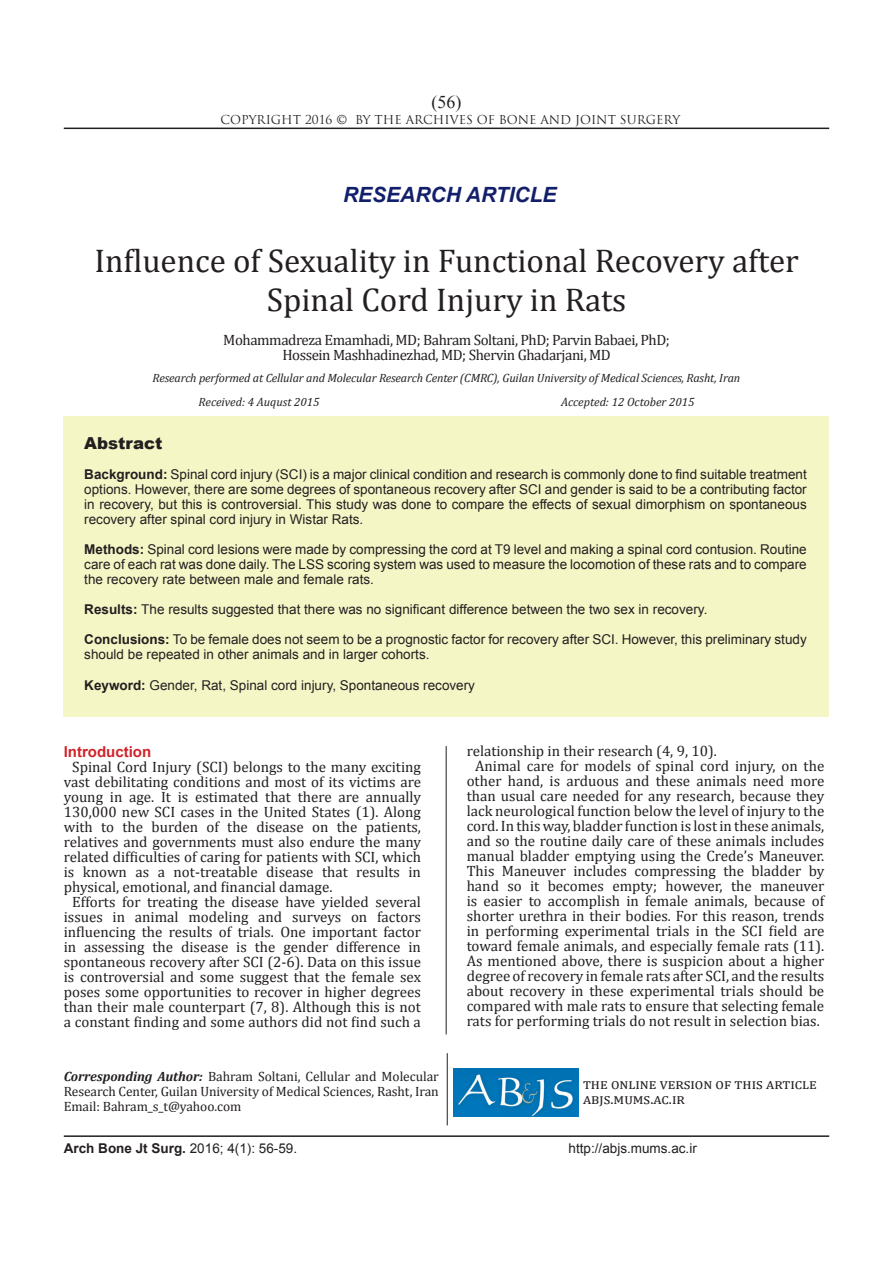
<style>
.page{position:relative;width:893px;height:1263px;background:#fff}
.page>*{position:absolute;margin:0;border:0;box-sizing:border-box;transform-origin:0 0}
.titrasli{font:33px/39.6px "Cambria";color:#231f20;text-align:center}
.sartitr{font:italic 700 21px "Arial";color:#121f6a}
.t1{font:18px "Times New Roman";color:#231f20}
.CHEKIDEH{font:900 16.5px "Arial";color:#231f20}
.MATN{font:15px/15px "Cambria";color:#231f20;text-align:center}
.MATN-2{font:15px "Cambria";letter-spacing:-.03em;color:#231f20}
.INTERODUCTION{font:700 15px "Arial";color:#d1232a}
.CHEKIDEH-2{font:13.5px/15px "Arial";color:#231f20;text-align:justify}
.نویسنده_مسئول{font:13.5px/15px "Cambria";letter-spacing:-.005em;color:#231f20}
.ریسرچ{font:italic 12px "Cambria";letter-spacing:-.01em;color:#231f20}
.t2{font:12px "Trajan Pro";color:#231f20}
.tarikh{font:italic 12px "Cambria";color:#231f20}
.s1{font-weight:700}
.s2{font-weight:700;font-style:italic}
</style>
<div class="page">
<hr style="left:64px;top:128px;width:765px;height:1px;background:#231f20">
<hr style="left:64px;top:1135px;width:765px;height:2px;background:#231f20">
<hr style="left:447px;top:1053px;width:1px;height:72px;background:#231f20">
<img style="left:454px;top:1068px;width:125px;height:48px">
<div style="left:64px;top:416px;width:765px;height:300px;background:#f5f6c6"></div>
<hr style="left:446px;top:746px;width:1px;height:288px;background:#231f20">
<p class="t1" style="left:431px;top:90px;width:31px">)56(</p>
<p class="t2" style="left:221px;top:112px;width:461px">COPYRIGHT 2016 © BY THE ARCHIVES OF BONE AND JOINT SURGERY</p>
<p class="sartitr" style="left:343px;top:181px;width:215px">RESEARCH ARTICLE</p>
<p class="titrasli" style="left:94px;top:241px;width:706px">Influence of Sexuality in Functional Recovery after<br>Spinal Cord Injury in Rats</p>
<p class="MATN-2" style="left:223px;top:331px;width:448px">Mohammadreza Emamhadi, MD; Bahram Soltani, PhD; Parvin Babaei, PhD;</p>
<p class="MATN-2" style="left:282px;top:346px;width:330px">Hossein Mashhadinezhad, MD; Shervin Ghadarjani, MD</p>
<p class="ریسرچ" style="left:153px;top:369px;width:589px">Research performed at Cellular and Molecular Research Center (CMRC), Guilan University of Medical Sciences, Rasht, Iran</p>
<p class="tarikh" style="left:199px;top:394px;width:122px">Received: 4 Auqust 2015</p>
<p class="tarikh" style="left:561px;top:394px;width:135px">Accepted: 12 October 2015</p>
<p class="CHEKIDEH" style="left:84px;top:431px;width:80px">Abstract</p>
<p class="CHEKIDEH-2" style="left:84px;top:467px;width:724px"><span class="s1">Background:</span> Spinal cord injury (SCI) is a major clinical condition and research is commonly done to find suitable treatment options. However, there are some degrees of spontaneous recovery after SCI and gender is said to be a contributing factor in recovery, but this is controversial. This study was done to compare the effects of sexual dimorphism on spontaneous recovery after spinal cord injury in Wistar Rats.</p>
<p class="CHEKIDEH-2" style="left:84px;top:542px;width:724px"><span class="s1">Methods:</span> Spinal cord lesions were made by compressing the cord at T9 level and making a spinal cord contusion. Routine care of each rat was done daily. The LSS scoring system was used to measure the locomotion of these rats and to compare the recovery rate between male and female rats.</p>
<p class="CHEKIDEH-2" style="left:84px;top:602px;width:625px"><span class="s1">Results:</span> The results suggested that there was no significant difference between the two sex in recovery.</p>
<p class="CHEKIDEH-2" style="left:84px;top:632px;width:724px"><span class="s1">Conclusions:</span> To be female does not seem to be a prognostic factor for recovery after SCI. However, this preliminary study should be repeated in other animals and in larger cohorts.</p>
<p class="CHEKIDEH-2" style="left:84px;top:678px;width:392px"><span class="s1">Keyword:</span> Gender, Rat, Spinal cord injury, Spontaneous recovery</p>
<p class="INTERODUCTION" style="left:64px;top:741px;width:89px">Introduction</p>
<p class="MATN" style="left:64px;top:759px;width:359px;text-align:justify;text-indent:9px">Spinal Cord Injury (SCI) belongs to the many exciting vast debilitating conditions and most of its victims are young in age. It is estimated that there are annually 130,000 new SCI cases in the United States (1). Along with to the burden of the disease on the patients, relatives and governments must also endure the many related difficulties of caring for patients with SCI, which is known as a not-treatable disease that results in physical, emotional, and financial damage.</p>
<p class="MATN" style="left:64px;top:894px;width:359px">Efforts for treating the disease have yielded several issues in animal modeling and surveys on factors influencing the results of trials. One important factor in assessing the disease is the gender difference in spontaneous recovery after SCI (2-6). Data on this issue is controversial and some suggest that the female sex poses some opportunities to recover in higher degrees than their male counterpart (7, 8). Although this is not a constant finding and some authors did not find such a</p>
<p class="نویسنده_مسئول" style="left:64px;top:1068px;width:377px"><span class="s2">Corresponding Author:</span> Bahram Soltani, Cellular and Molecular<br>Research Center, Guilan University of Medical Sciences, Rasht, Iran</p>
<p class="نویسنده_مسئول" style="left:64px;top:1098px;width:179px">Email: Bahram_s_t@yahoo.com</p>
<p class="MATN" style="left:467px;top:743px;width:252px">relationship in their research (4, 9, 10).</p>
<p class="MATN" style="left:467px;top:758px;width:359px">Animal care for models of spinal cord injury, on the other hand, is arduous and these animals need more than usual care needed for any research, because they lack neurological function below the level of injury to the cord. In this way, bladder function is lost in these animals, and so the routine daily care of these animals includes manual bladder emptying using the Crede’s Maneuver.<br>This Maneuver includes compressing the bladder by hand so it becomes empty; however, the maneuver is easier to accomplish in female animals, because of shorter urethra in their bodies. For this reason, trends in performing experimental trials in the SCI field are toward female animals, and especially female rats (11).<br>As mentioned above, there is suspicion about a higher degree of recovery in female rats after SCI, and the results about recovery in these experimental trials should be compared with male rats to ensure that selecting female rats for performing trials do not result in selection bias.</p>
<p class="MATN" style="left:583px;top:1076px;width:235px">the online version of this article</p>
<p class="MATN" style="left:583px;top:1091px;width:101px">abjs.mums.ac.ir</p>
<p class="CHEKIDEH-2" style="left:64px;top:1140px;width:235px"><span class="s1">Arch Bone Jt Surg.</span> 2016; 4(1): 56-59.</p>
<p class="CHEKIDEH-2" style="left:569px;top:1140px;width:130px">http://abjs.mums.ac.ir</p>
</div>
